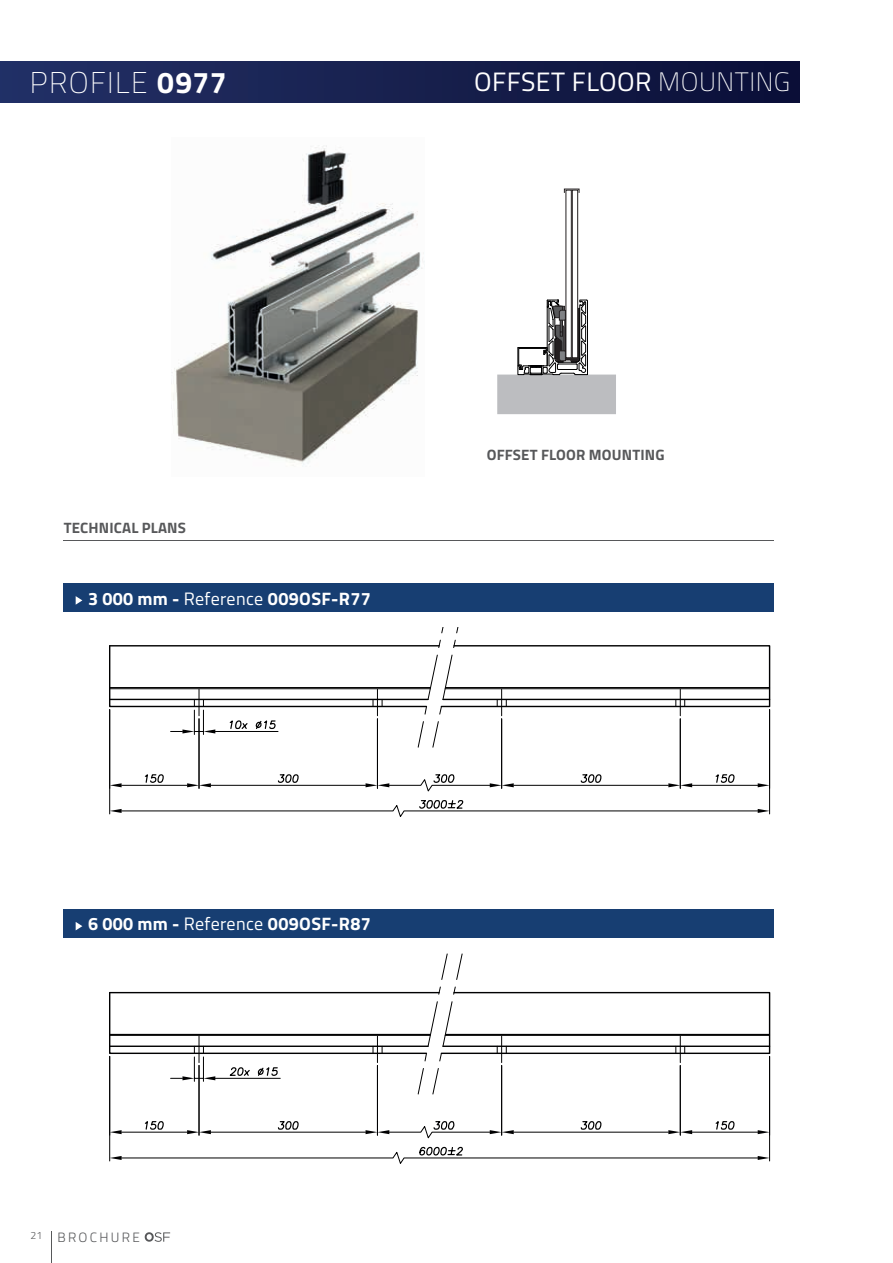
<style>
.page{position:relative;width:893px;height:1263px;background:#fff}
.page>*{position:absolute;margin:0;border:0;box-sizing:border-box;transform-origin:0 0}
.t1{font:200 30px "Titillium Web";letter-spacing:.045em;color:#fff}
.t2{font:26.55px "Titillium Web";letter-spacing:.02em;color:#fff}
.t3{font:700 18px "Titillium Web";letter-spacing:.02em;color:#fff}
.t4{font:700 15px "Titillium Web";letter-spacing:.01em;color:#57585a}
.t5{font:300 13.5px "Titillium Web";letter-spacing:.17em;color:#57585a}
.s1{font-weight:700}
.s2{font-weight:200}
.s3{font-weight:400}
</style>
<div class="page">
<hr style="left:51px;top:1232px;width:1px;height:31px;background:#57585a">
<svg style="left:145px;top:1232px;width:25px;height:10px"></svg>
<hr style="left:122px;top:785px;width:65px;height:1px;background:#000001">
<svg style="left:110px;top:783px;width:12px;height:4px"></svg>
<svg style="left:144px;top:774px;width:20px;height:9px"></svg>
<hr style="left:199px;top:719px;width:1px;height:69px;background:#000001">
<hr style="left:211px;top:785px;width:155px;height:1px;background:#000001">
<svg style="left:187px;top:783px;width:24px;height:4px"></svg>
<svg style="left:278px;top:774px;width:21px;height:9px"></svg>
<hr style="left:692px;top:785px;width:66px;height:1px;background:#000001">
<svg style="left:758px;top:783px;width:11px;height:4px"></svg>
<svg style="left:715px;top:774px;width:20px;height:9px"></svg>
<hr style="left:680px;top:719px;width:1px;height:69px;background:#000001">
<hr style="left:514px;top:785px;width:154px;height:1px;background:#000001">
<svg style="left:668px;top:783px;width:24px;height:4px"></svg>
<svg style="left:580px;top:774px;width:22px;height:9px"></svg>
<hr style="left:377px;top:719px;width:1px;height:69px;background:#000001">
<hr style="left:501px;top:719px;width:1px;height:69px;background:#000001">
<svg style="left:366px;top:773px;width:148px;height:19px"></svg>
<hr style="left:109px;top:709px;width:1px;height:105px;background:#000001">
<hr style="left:769px;top:709px;width:1px;height:105px;background:#000001">
<svg style="left:110px;top:799px;width:660px;height:18px"></svg>
<svg style="left:109px;top:628px;width:662px;height:120px"></svg>
<hr style="left:110px;top:688px;width:320px;height:1px;background:#000001">
<hr style="left:110px;top:687px;width:320px;height:1px;background:#000001">
<hr style="left:445px;top:688px;width:325px;height:1px;background:#000001">
<hr style="left:445px;top:687px;width:325px;height:1px;background:#000001">
<div style="left:64px;top:583px;width:710px;height:29px;background:#173e72"></div>
<svg style="left:76px;top:596px;width:6px;height:9px"></svg>
<hr style="left:64px;top:540px;width:710px;height:1px;background:#57585a">
<div style="left:0;top:61px;width:799px;height:41px;background:linear-gradient(to right,#233166,#0b0f37)"></div>
<hr style="left:122px;top:1132px;width:65px;height:1px;background:#000001">
<svg style="left:110px;top:1130px;width:12px;height:4px"></svg>
<svg style="left:144px;top:1121px;width:20px;height:9px"></svg>
<hr style="left:199px;top:1065px;width:1px;height:70px;background:#000001">
<hr style="left:211px;top:1132px;width:155px;height:1px;background:#000001">
<svg style="left:187px;top:1130px;width:24px;height:4px"></svg>
<svg style="left:277px;top:1121px;width:22px;height:9px"></svg>
<hr style="left:692px;top:1132px;width:66px;height:1px;background:#000001">
<svg style="left:758px;top:1130px;width:11px;height:4px"></svg>
<svg style="left:715px;top:1121px;width:20px;height:9px"></svg>
<hr style="left:680px;top:1065px;width:1px;height:70px;background:#000001">
<hr style="left:514px;top:1132px;width:154px;height:1px;background:#000001">
<svg style="left:668px;top:1130px;width:24px;height:4px"></svg>
<svg style="left:580px;top:1121px;width:22px;height:9px"></svg>
<hr style="left:377px;top:1065px;width:1px;height:70px;background:#000001">
<hr style="left:501px;top:1065px;width:1px;height:70px;background:#000001">
<svg style="left:366px;top:1120px;width:148px;height:19px"></svg>
<hr style="left:109px;top:1056px;width:1px;height:105px;background:#000001">
<hr style="left:769px;top:1056px;width:1px;height:105px;background:#000001">
<svg style="left:110px;top:1146px;width:660px;height:18px"></svg>
<svg style="left:109px;top:953px;width:662px;height:142px"></svg>
<hr style="left:110px;top:1035px;width:320px;height:1px;background:#000001">
<hr style="left:110px;top:1034px;width:320px;height:1px;background:#000001">
<hr style="left:445px;top:1035px;width:325px;height:1px;background:#000001">
<hr style="left:445px;top:1034px;width:325px;height:1px;background:#000001">
<div style="left:64px;top:909px;width:710px;height:29px;background:#173e72"></div>
<svg style="left:76px;top:922px;width:6px;height:8px"></svg>
<div style="left:564px;top:189px;width:15px;height:4px;border:1px solid #231f20"></div>
<div style="left:497px;top:375px;width:119px;height:39px;background:#bcbdc0"></div>
<svg style="left:518px;top:190px;width:70px;height:185px"></svg>
<img style="left:171px;top:145px;width:254px;height:321px">
<h1 class="t1" style="left:30px;top:65px;width:198px">PROFILE <span class="s1">0977</span></h1>
<h2 class="t2" style="left:474px;top:70px;width:318px">OFFSET FLOOR <span class="s2">MOUNTING</span></h2>
<p class="t4" style="left:64px;top:523px;width:124px">TECHNICAL PLANS</p>
<p class="t3" style="left:88px;top:592px;width:284px">3 000 mm - <span class="s3">Reference</span> 009OSF-R77</p>
<p class="t4" style="left:487px;top:449px;width:179px">OFFSET FLOOR MOUNTING</p>
<p class="t3" style="left:88px;top:917px;width:284px">6 000 mm - <span class="s3">Reference</span> 009OSF-R87</p>
<p class="t5" style="left:30px;top:1231px;width:111px"><sup>21</sup> BROCHURE</p>
</div>
